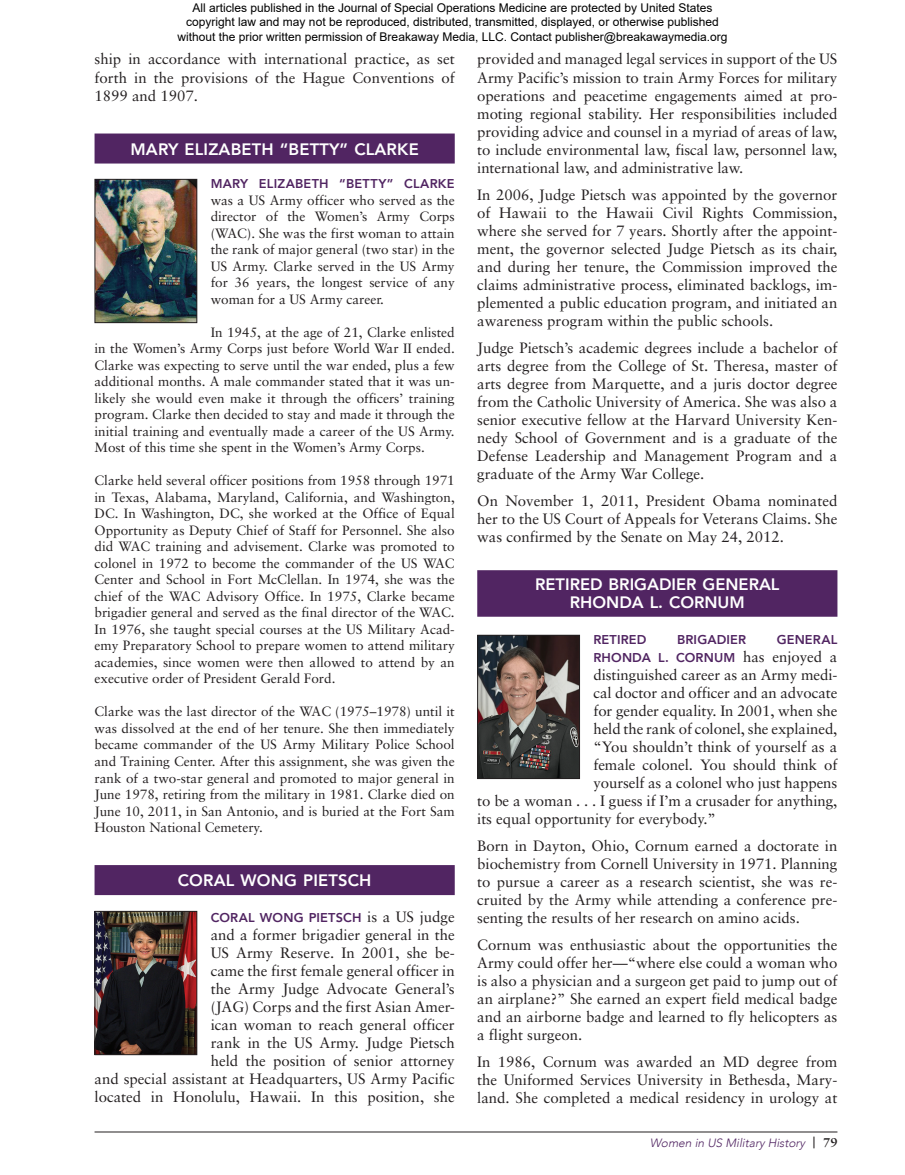
<style>
.page{position:relative;width:905px;height:1175px;background:#fff}
.page>*{position:absolute;margin:0;border:0;box-sizing:border-box;transform-origin:0 0}
.t1{font:800 16.5px/18px "Avenir";letter-spacing:.01em;color:#fff;text-align:center}
.t2{font:15px/18px "Sabon";color:#231f20;text-align:justify}
.t3{font:13.5px/16.5px "Sabon";color:#231f20;text-align:justify}
.t4{font:800 12.75px/18px "Avenir";letter-spacing:.015em;color:#512562;text-align:right}
.t5{font:12px/14.4px "Arial";color:#000;text-align:center}
.t6{font:italic 300 12px "Avenir";color:#512562}
.s1{font-family:"Sabon";font-weight:400;font-size:15px;color:#231f20}
.s2{font-family:"Gotham Condensed";font-weight:500;font-style:normal;font-size:13.5px;color:#231f20}
.s3{font-family:"Sabon";font-weight:700;font-style:normal;font-size:12.75px;color:#231f20}
</style>
<div class="page">
<hr style="left:94px;top:1131px;width:743px;height:1px;background:#231f20">
<div style="left:94px;top:133px;width:360px;height:30px;background:#512562"></div>
<div style="left:94px;top:865px;width:360px;height:30px;background:#512562"></div>
<img style="left:96px;top:181px;width:99px;height:140px">
<div style="left:94px;top:179px;width:103px;height:144px;border:1px solid #231f20"></div>
<img style="left:96px;top:913px;width:99px;height:140px">
<div style="left:94px;top:911px;width:103px;height:144px;border:1px solid #231f20"></div>
<div style="left:477px;top:570px;width:360px;height:46px;background:#512562"></div>
<img style="left:479px;top:637px;width:99px;height:140px">
<div style="left:477px;top:635px;width:103px;height:144px;border:1px solid #231f20"></div>
<p class="t5" style="left:177px;top:0;width:551px">All articles published in the Journal of Special Operations Medicine are protected by United States copyright law and may not be reproduced, distributed, transmitted, displayed, or otherwise published without the prior written permission of Breakaway Media, LLC. Contact publisher@breakawaymedia.org</p>
<p class="t2" style="left:94px;top:50px;width:362px">ship in accordance with international practice, as set forth in the provisions of the Hague Conventions of 1899 and 1907.</p>
<p class="t1" style="left:130px;top:140px;width:290px">MARY ELIZABETH “BETTY” CLARKE</p>
<p class="t4" style="left:211px;top:175px;width:245px">MARY ELIZABETH “BETTY” CLARKE</p>
<p class="t3" style="left:211px;top:192px;width:245px">was a US Army officer who served as the director of the Women’s Army Corps (WAC). She was the first woman to attain the rank of major general (two star) in the US Army. Clarke served in the US Army for 36 years, the longest service of any woman for a US Army career.</p>
<p class="t3" style="left:94px;top:324px;width:362px;text-indent:116px">In 1945, at the age of 21, Clarke enlisted in the Women’s Army Corps just before World War II ended.<br>Clarke was expecting to serve until the war ended, plus a few additional months. A male commander stated that it was un&shy;likely she would even make it through the officers’ training program. Clarke then decided to stay and made it through the initial training and eventually made a career of the US Army.<br>Most of this time she spent in the Women’s Army Corps.</p>
<p class="t3" style="left:94px;top:472px;width:362px">Clarke held several officer positions from 1958 through 1971 in Texas, Alabama, Maryland, California, and Washington, DC. In Washington, DC, she worked at the Office of Equal Opportunity as Deputy Chief of Staff for Personnel. She also did WAC training and advisement. Clarke was promoted to colonel in 1972 to become the commander of the US WAC Center and School in Fort McClellan. In 1974, she was the chief of the WAC Advisory Office. In 1975, Clarke became brigadier general and served as the final director of the WAC.<br>In 1976, she taught special courses at the US Military Acad&shy;emy Preparatory School to prepare women to attend military academies, since women were then allowed to attend by an executive order of President Gerald Ford.</p>
<p class="t3" style="left:94px;top:703px;width:362px">Clarke was the last director of the WAC (1975–1978) until it was dissolved at the end of her tenure. She then immediately became commander of the US Army Military Police School and Training Center. After this assignment, she was given the rank of a two-star general and promoted to major general in June 1978, retiring from the military in 1981. Clarke died on June 10, 2011, in San Antonio, and is buried at the Fort Sam Houston National Cemetery.</p>
<p class="t1" style="left:178px;top:871px;width:195px">CORAL WONG PIETSCH</p>
<p class="t4" style="left:211px;top:908px;width:245px">CORAL WONG PIETSCH <span class="s1">is a US judge</span></p>
<p class="t2" style="left:94px;top:925px;width:362px;text-align:right">and a former brigadier general in the<br>US Army Reserve. In 2001, she be-<br>came the first female general officer in<br>the Army Judge Advocate General’s<br>(JAG) Corps and the first Asian Amer-<br>ican woman to reach general officer<br>rank in the US Army. Judge Pietsch<br>held the position of senior attorney<br>and special assistant at Headquarters, US Army Pacific located in Honolulu, Hawaii. In this position, she</p>
<p class="t2" style="left:477px;top:50px;width:362px">provided and managed legal services in support of the US Army Pacific’s mission to train Army Forces for military operations and peacetime engagements aimed at pro&shy;moting regional stability. Her responsibilities included providing advice and counsel in a myriad of areas of law, to include environmental law, fiscal law, personnel law, international law, and administrative law.</p>
<p class="t2" style="left:477px;top:185px;width:362px">In 2006, Judge Pietsch was appointed by the governor of Hawaii to the Hawaii Civil Rights Commission, where she served for 7 years. Shortly after the appoint&shy;ment, the governor selected Judge Pietsch as its chair, and during her tenure, the Commission improved the claims administrative process, eliminated backlogs, im&shy;plemented a public education program, and initiated an awareness program within the public schools.</p>
<p class="t2" style="left:477px;top:338px;width:362px">Judge Pietsch’s academic degrees include a bachelor of arts degree from the College of St. Theresa, master of arts degree from Marquette, and a juris doctor degree from the Catholic University of America. She was also a senior executive fellow at the Harvard University Ken&shy;nedy School of Government and is a graduate of the Defense Leadership and Management Program and a graduate of the Army War College.</p>
<p class="t2" style="left:477px;top:491px;width:362px">On November 1, 2011, President Obama nominated her to the US Court of Appeals for Veterans Claims. She was confirmed by the Senate on May 24, 2012.</p>
<p class="t1" style="left:535px;top:575px;width:246px">RETIRED BRIGADIER GENERAL<br>RHONDA L. CORNUM</p>
<p class="t4" style="left:593px;top:630px;width:55px">RETIRED</p>
<p class="t4" style="left:677px;top:630px;width:71px">BRIGADIER</p>
<p class="t4" style="left:593px;top:630px;width:245px">GENERAL<br>RHONDA L. CORNUM <span class="s1">has enjoyed a</span></p>
<p class="t2" style="left:593px;top:665px;width:245px">distinguished career as an Army medi-</p>
<p class="t2" style="left:593px;top:683px;width:245px">cal doctor and officer and an advocate</p>
<p class="t2" style="left:593px;top:701px;width:245px">for gender equality. In 2001, when she</p>
<p class="t2" style="left:593px;top:719px;width:245px">held the rank of colonel, she explained,</p>
<p class="t2" style="left:593px;top:737px;width:245px">“You shouldn’t think of yourself as a</p>
<p class="t2" style="left:593px;top:755px;width:245px">female colonel. You should think of</p>
<p class="t2" style="left:593px;top:773px;width:245px">yourself as a colonel who just happens</p>
<p class="t2" style="left:477px;top:791px;width:362px">to be a woman . . . I guess if I’m a crusader for anything,</p>
<p class="t2" style="left:477px;top:809px;width:240px">its equal opportunity for everybody.”</p>
<p class="t2" style="left:477px;top:836px;width:362px">Born in Dayton, Ohio, Cornum earned a doctorate in biochemistry from Cornell University in 1971. Planning to pursue a career as a research scientist, she was re&shy;cruited by the Army while attending a conference pre&shy;senting the results of her research on amino acids.</p>
<p class="t2" style="left:477px;top:935px;width:362px">Cornum was enthusiastic about the opportunities the Army could offer her—“where else could a woman who is also a physician and a surgeon get paid to jump out of an airplane?” She earned an expert field medical badge and an airborne badge and learned to fly helicopters as a flight surgeon.</p>
<p class="t2" style="left:477px;top:1052px;width:362px">In 1986, Cornum was awarded an MD degree from the Uniformed Services University in Bethesda, Mary&shy;land. She completed a medical residency in urology at</p>
<p class="t6" style="left:649px;top:1135px;width:189px">Women in US Military History <span class="s2">|</span> <span class="s3">79</span></p>
</div>
